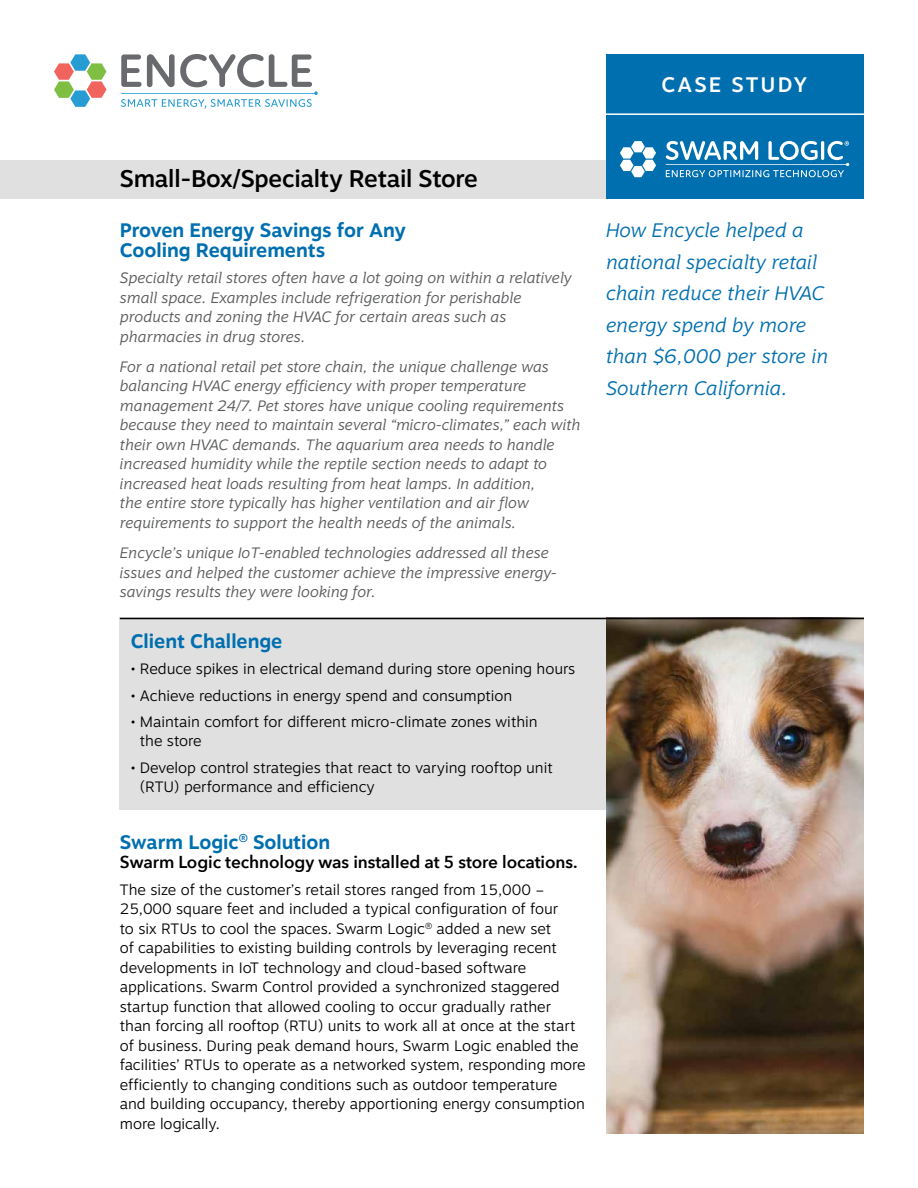
<style>
.page{position:relative;width:918px;height:1188px;background:#fff}
.page>*{position:absolute;margin:0;border:0;box-sizing:border-box;transform-origin:0 0}
.t1{font:500 24px "Motiva Sans";letter-spacing:-.01em;color:#000}
.t2{font:500 21px "Motiva Sans";letter-spacing:.1em;color:#fff}
.t3{font:italic 300 19.5px/31.5px "Motiva Sans";color:#006faf}
.t4{font:700 19.5px/19.5px "Motiva Sans";color:#006faf}
.t5{font:600 17.25px "Avenir Next";letter-spacing:-.005em;color:#000}
.t6{font:300 15px/19.5px "Motiva Sans";color:#000}
.t7{font:italic 300 15px/19.5px "Motiva Sans";color:#58595b}
</style>
<div class="page">
<div style="left:0;top:160px;width:616px;height:39px;background:#e0e0e0"></div>
<div style="left:120px;top:618px;width:486px;height:192px;background:#e0e0e0"></div>
<img style="left:606px;top:619px;width:258px;height:515px">
<hr style="left:120px;top:618px;width:744px;height:1px;background:#000">
<svg style="left:54px;top:54px;width:53px;height:53px"></svg>
<svg style="left:121px;top:54px;width:197px;height:55px"></svg>
<div style="left:606px;top:55px;width:258px;height:144px;background:#006faf"></div>
<hr style="left:594px;top:113px;width:299px;height:2px;background:#fff">
<svg style="left:666px;top:141px;width:183px;height:36px"></svg>
<svg style="left:620px;top:141px;width:36px;height:36px"></svg>
<h2 class="t2" style="left:662px;top:69px;width:147px">CASE STUDY</h2>
<h1 class="t1" style="left:120px;top:161px;width:359px">Small-Box/Specialty Retail Store</h1>
<h3 class="t4" style="left:120px;top:220px;width:288px">Proven Energy Savings for Any<br>Cooling Requirements</h3>
<p class="t7" style="left:120px;top:268px;width:453px">Specialty retail stores often have a lot going on within a relatively small space. Examples include refrigeration for perishable products and zoning the HVAC for certain areas such as pharmacies in drug stores.</p>
<p class="t7" style="left:120px;top:356px;width:462px">For a national retail pet store chain, the unique challenge was balancing HVAC energy efficiency with proper temperature management 24/7. Pet stores have unique cooling requirements because they need to maintain several “micro-climates,” each with their own HVAC demands. The aquarium area needs to handle increased humidity while the reptile section needs to adapt to increased heat loads resulting from heat lamps. In addition,<br>the entire store typically has higher ventilation and air flow requirements to support the health needs of the animals.</p>
<p class="t7" style="left:120px;top:543px;width:438px">Encycle’s unique IoT-enabled technologies addressed all these issues and helped the customer achieve the impressive energy&shy;savings results they were looking for.</p>
<h3 class="t4" style="left:131px;top:631px;width:153px">Client Challenge</h3>
<p class="t6" style="left:131px;top:659px;width:446px">• Reduce spikes in electrical demand during store opening hours</p>
<p class="t6" style="left:131px;top:685px;width:383px">• Achieve reductions in energy spend and consumption</p>
<p class="t6" style="left:140px;top:711px;width:399px;text-indent:-9px">• Maintain comfort for different micro-climate zones within the store</p>
<p class="t6" style="left:140px;top:757px;width:414px;text-indent:-9px">• Develop control strategies that react to varying rooftop unit (RTU) performance and efficiency</p>
<h3 class="t4" style="left:120px;top:832px;width:212px">Swarm Logic<sup>®</sup> Solution</h3>
<p class="t5" style="left:120px;top:847px;width:459px">Swarm Logic technology was installed at 5 store locations.</p>
<p class="t6" style="left:120px;top:879px;width:467px">The size of the customer’s retail stores ranged from 15,000 – 25,000 square feet and included a typical configuration of four<br>to six RTUs to cool the spaces. Swarm Logic<sup>®</sup> added a new set<br>of capabilities to existing building controls by leveraging recent developments in IoT technology and cloud-based software applications. Swarm Control provided a synchronized staggered startup function that allowed cooling to occur gradually rather than forcing all rooftop (RTU) units to work all at once at the start of business. During peak demand hours, Swarm Logic enabled the facilities’ RTUs to operate as a networked system, responding more efficiently to changing conditions such as outdoor temperature and building occupancy, thereby apportioning energy consumption more logically.</p>
<h3 class="t3" style="left:606px;top:214px;width:224px">How Encycle helped a national specialty retail chain reduce their HVAC energy spend by more than $6,000 per store in<br>Southern California.</h3>
</div>
